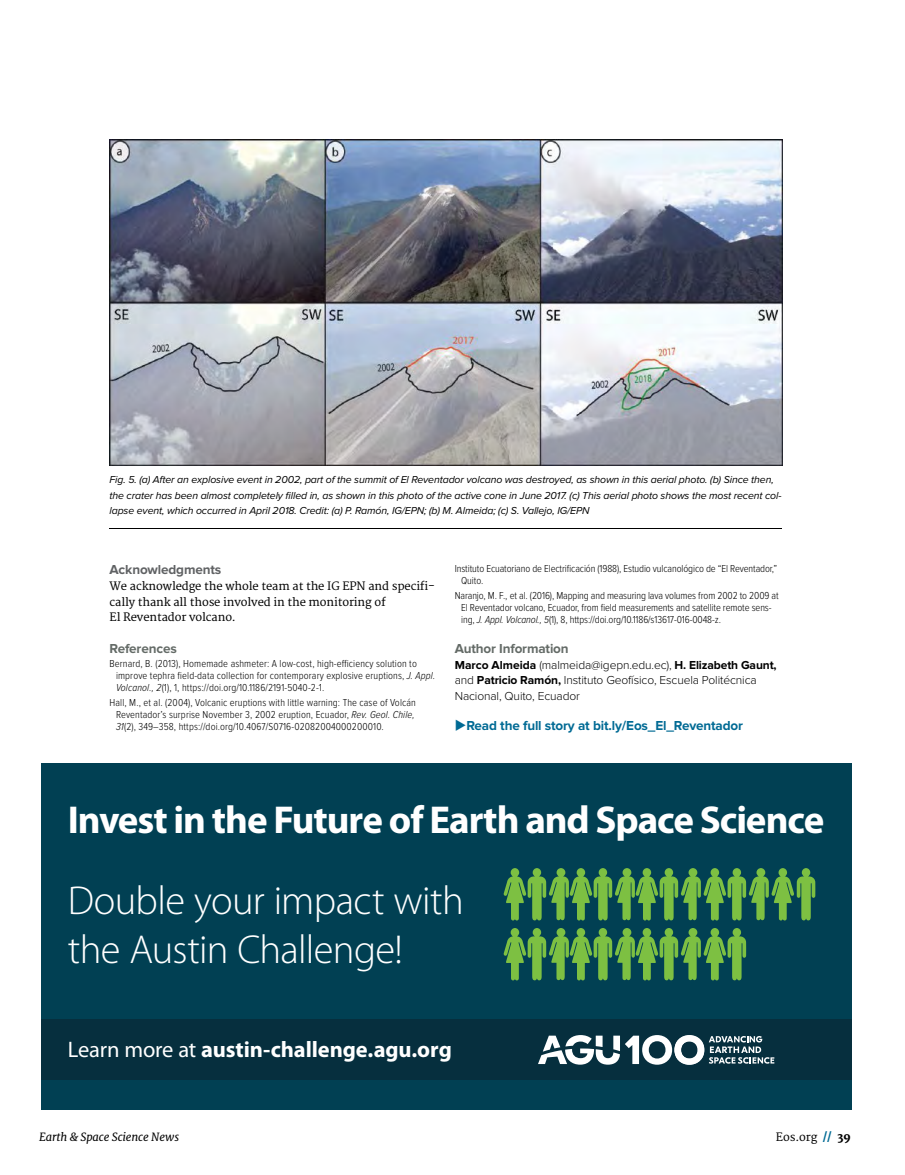
<style>
.page{position:relative;width:905px;height:1175px;background:#fff}
.page>*{position:absolute;margin:0;border:0;box-sizing:border-box;transform-origin:0 0}
.t1{font:300 40.5px/49.5px "Myriad Pro";letter-spacing:-.015em;color:#fff}
.t2{font:700 39px "Myriad Pro";letter-spacing:-.025em;color:#fff}
.t3{font:700 22.5px "Myriad Pro";letter-spacing:-.005em;color:#fff}
.t4{font:700 13.5px "Proxima Nova";letter-spacing:-.01em;color:#006a94}
.t5{font:700 13.5px "Proxima Nova";letter-spacing:-.01em;color:#646b67}
.t6{font:700 13.5px "Proxima Nova";letter-spacing:-.01em;color:#606264}
.t7{font:300 12px/15.8px "Proxima Nova";letter-spacing:-.01em;color:#000}
.t8{font:11.25px/15.8px "Merriweather";letter-spacing:-.01em;color:#000}
.t9{font:italic 11.25px "Merriweather";letter-spacing:-.01em;color:#000}
.t10{font:300 10.5px/12px "Proxima Nova Cond";letter-spacing:-.01em;color:#000}
.t11{font:italic 10.5px/15.8px "Proxima Nova";letter-spacing:-.01em;color:#000}
.t12{font:300 10.5px/12px "Proxima Nova Cond";letter-spacing:.01em;color:#000}
.s1{font-style:italic}
.s2{font-weight:700}
.s3{font-weight:400}
.s4{font-weight:800;color:#006a94}
.s5{font-weight:800}
</style>
<div class="page">
<img style="left:110px;top:140px;width:672px;height:325px">
<div style="left:41px;top:763px;width:810px;height:346px;background:#014053"></div>
<div style="left:41px;top:1019px;width:810px;height:61px;background:#062f3e"></div>
<svg style="left:538px;top:1035px;width:236px;height:29px"></svg>
<svg style="left:503px;top:868px;width:312px;height:52px;background:#40814a"></svg>
<svg style="left:503px;top:928px;width:243px;height:52px;background:#438449"></svg>
<hr style="left:110px;top:528px;width:672px;height:1px;background:#000">
<p class="t11" style="left:110px;top:472px;width:673px">Fig. 5. (a) After an explosive event in 2002, part of the summit of El Reventador volcano was destroyed, as shown in this aerial photo. (b) Since then, the crater has been almost completely filled in, as shown in this photo of the active cone in June 2017. (c) This aerial photo shows the most recent col&shy;lapse event, which occurred in April 2018. Credit: (a) P. Ramón, IG/EPN; (b) M. Almeida; (c) S. Vallejo, IG/EPN</p>
<p class="t6" style="left:109px;top:561px;width:113px">Acknowledgments</p>
<p class="t8" style="left:109px;top:578px;width:327px">We acknowledge the whole team at the IG EPN and specifi&shy;cally thank all those involved in the monitoring of<br>El Reventador volcano.</p>
<p class="t5" style="left:109px;top:640px;width:69px">References</p>
<p class="t12" style="left:116px;top:657px;width:321px;text-indent:-6px">Bernard, B. (2013), Homemade ashmeter: A low-cost, high-efficiency solution to improve tephra field-data collection for contemporary explosive eruptions, <span class="s1">J. Appl.<br>Volcanol., 2</span>(1), 1, https:// doi . org/ 10 . 1186/ 2191 - 5040-2-1.</p>
<p class="t10" style="left:116px;top:696px;width:301px;text-align:justify;text-indent:-6px">Hall, M., et al. (2004), Volcanic eruptions with little warning: The case of Volcán Reventador’s surprise November 3, 2002 eruption, Ecuador, <span class="s1">Rev. Geol. Chile, 31</span>(2), 349–358, https:// doi . org/ 10 . 4067/ S0716 - 02082004000200010.</p>
<p class="t10" style="left:461px;top:562px;width:317px;text-indent:-6px">Instituto Ecuatoriano de Electrificación (1988), Estudio vulcanológico de “El Reventador,”<br>Quito.</p>
<p class="t10" style="left:461px;top:590px;width:319px;text-indent:-6px">Naranjo, M. F., et al. (2016), Mapping and measuring lava volumes from 2002 to 2009 at<br>El Reventador volcano, Ecuador, from field measurements and satellite remote sens&shy;ing, <span class="s1">J. Appl. Volcanol., 5</span>(1), 8, https:// doi . org/ 10 .1186/ s13617 - 016 - 0048-z.</p>
<p class="t5" style="left:455px;top:640px;width:115px">Author Information</p>
<p class="t7" style="left:455px;top:657px;width:323px"><span class="s2">Marco Almeida</span> ( malmeida@ igepn . edu.ec), <span class="s2">H. Elizabeth Gaunt, </span>and <span class="s2">Patricio Ramón,</span> Instituto Geofísico, Escuela Politécnica<br>Nacional, Quito, Ecuador</p>
<p class="t4" style="left:455px;top:717px;width:290px">◆Read the full story at bit.ly/Eos_El_Reventador</p>
<h2 class="t2" style="left:68px;top:794px;width:758px">Invest in the Future of Earth and Space Science</h2>
<h1 class="t1" style="left:68px;top:875px;width:397px">Double your impact with the Austin Challenge!</h1>
<h3 class="t3" style="left:68px;top:1034px;width:385px"><span class="s3">Learn more at</span> austin-challenge.agu.org</h3>
<p class="t9" style="left:39px;top:1130px;width:142px">Earth &amp; Space Science News</p>
<p class="t8" style="left:776px;top:1129px;width:76px">Eos.org <span class="s4">//</span> <span class="s5">39</span></p>
</div>
